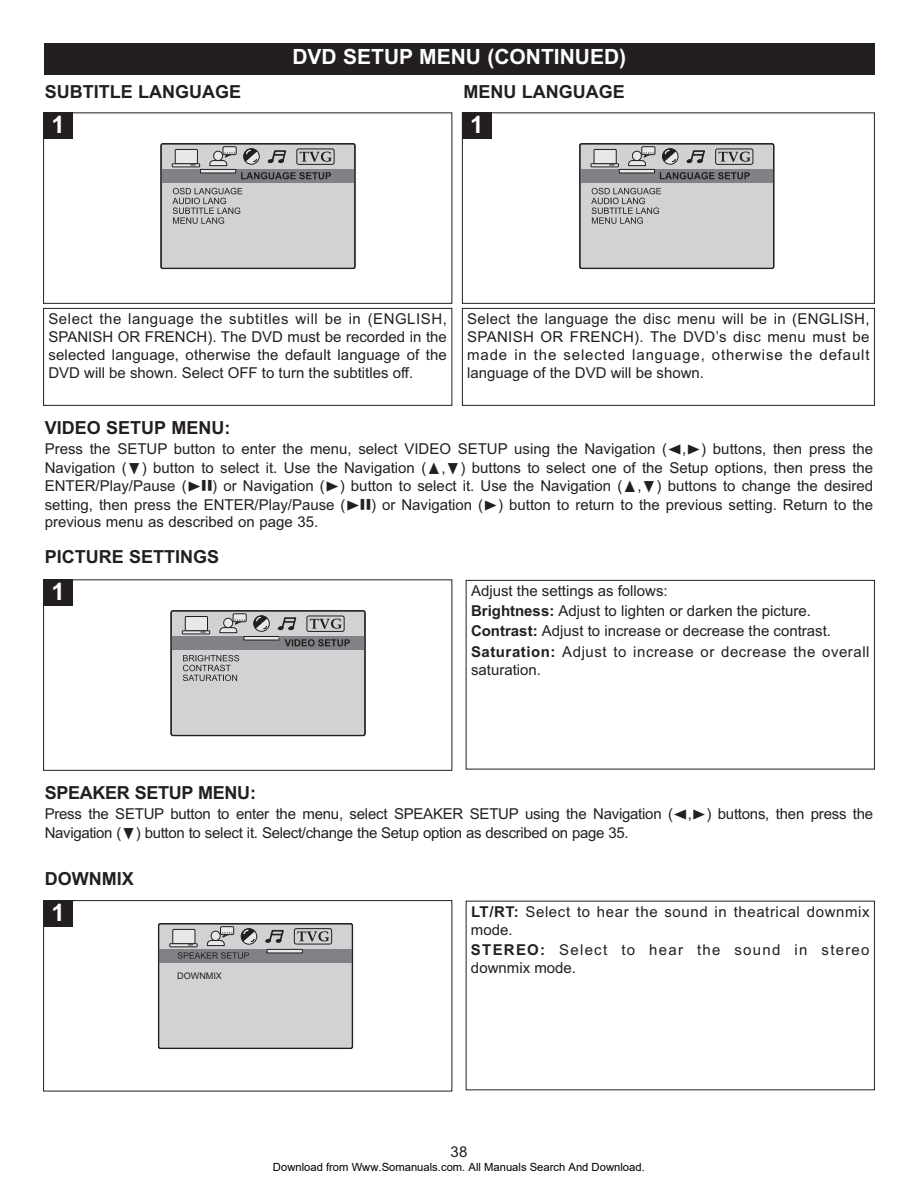
<style>
.page{position:relative;width:918px;height:1188px;background:#fff}
.page>*{position:absolute;margin:0;border:0;box-sizing:border-box;transform-origin:0 0}
.t1{font:700 24px "Arial";color:#fff}
.t2{font:700 21px "Arial";color:#fff}
.t3{font:700 18px "Arial";color:#231f20}
.t4{font:15px/18px "Arial";color:#231f20;text-align:justify}
.t5{font:15px/18px "Arial";letter-spacing:.04em;color:#231f20}
.t6{font:15px/18px "Arial";letter-spacing:.085em;color:#231f20}
.t7{font:11.25px "Arial";color:#000}
.t8{font:9px "Arial";color:#231f20}
.s1{font-family:"Treasure Chest"}
.s2{font-weight:700}
</style>
<div class="page">
<div style="left:44px;top:43px;width:831px;height:31px;background:#231f20"></div>
<div style="left:43px;top:308px;width:409px;height:98px;border:1px solid #231f20"></div>
<div style="left:161px;top:144px;width:194px;height:124px;background:#d1d2d4;border-radius:2px"></div>
<div style="left:161px;top:169px;width:194px;height:14px;background:#808285"></div>
<div style="left:160px;top:143px;width:196px;height:126px;border:1px solid #231f20;border-radius:2px"></div>
<div style="left:175px;top:149px;width:22px;height:15px;background:#e7e8e9"></div>
<div style="left:175px;top:149px;width:23px;height:15px;border:1px solid #231f20"></div>
<div style="left:172px;top:163px;width:28px;height:4px;border:1px solid #231f20"></div>
<div style="left:200px;top:169px;width:36px;height:4px;border:1px solid #231f20"></div>
<svg style="left:209px;top:146px;width:28px;height:20px"></svg>
<div style="left:243px;top:148px;width:17px;height:17px;border:1px solid #231f20;border-radius:50%"></div>
<svg style="left:244px;top:149px;width:14px;height:14px"></svg>
<svg style="left:172px;top:188px;width:70px;height:36px"></svg>
<svg style="left:241px;top:172px;width:90px;height:7px"></svg>
<div style="left:296px;top:149px;width:38px;height:16px;border:1px solid #231f20;border-radius:2px"></div>
<svg style="left:300px;top:152px;width:32px;height:10px"></svg>
<svg style="left:268px;top:150px;width:19px;height:13px"></svg>
<div style="left:43px;top:112px;width:409px;height:192px;border:1px solid #231f20"></div>
<div style="left:43px;top:112px;width:30px;height:27px;background:#231f20"></div>
<div style="left:462px;top:308px;width:413px;height:98px;border:1px solid #231f20"></div>
<div style="left:580px;top:144px;width:194px;height:124px;background:#d1d2d4;border-radius:2px"></div>
<div style="left:580px;top:169px;width:194px;height:14px;background:#808285"></div>
<div style="left:579px;top:143px;width:195px;height:126px;border:1px solid #231f20;border-radius:2px"></div>
<div style="left:594px;top:149px;width:22px;height:15px;background:#e7e8e9"></div>
<div style="left:594px;top:149px;width:23px;height:15px;border:1px solid #231f20"></div>
<div style="left:591px;top:163px;width:28px;height:4px;border:1px solid #231f20"></div>
<div style="left:619px;top:169px;width:36px;height:4px;border:1px solid #231f20"></div>
<svg style="left:628px;top:146px;width:28px;height:20px"></svg>
<div style="left:662px;top:148px;width:16px;height:17px;border:1px solid #231f20;border-radius:50%"></div>
<svg style="left:662px;top:149px;width:14px;height:14px"></svg>
<svg style="left:591px;top:188px;width:70px;height:36px"></svg>
<svg style="left:660px;top:172px;width:90px;height:7px"></svg>
<div style="left:715px;top:149px;width:38px;height:16px;border:1px solid #231f20;border-radius:2px"></div>
<svg style="left:718px;top:152px;width:32px;height:10px"></svg>
<svg style="left:687px;top:150px;width:18px;height:13px"></svg>
<div style="left:462px;top:112px;width:413px;height:192px;border:1px solid #231f20"></div>
<div style="left:462px;top:112px;width:30px;height:27px;background:#231f20"></div>
<div style="left:466px;top:580px;width:409px;height:189px;border:1px solid #231f20"></div>
<div style="left:171px;top:611px;width:194px;height:125px;background:#d1d2d4;border-radius:2px"></div>
<div style="left:171px;top:636px;width:194px;height:14px;background:#808285"></div>
<div style="left:171px;top:610px;width:195px;height:126px;border:1px solid #231f20;border-radius:2px"></div>
<div style="left:185px;top:617px;width:23px;height:14px;background:#e7e8e9"></div>
<div style="left:185px;top:616px;width:23px;height:15px;border:1px solid #231f20"></div>
<div style="left:182px;top:630px;width:28px;height:4px;border:1px solid #231f20"></div>
<div style="left:244px;top:636px;width:36px;height:4px;border:1px solid #231f20"></div>
<svg style="left:219px;top:613px;width:28px;height:20px"></svg>
<div style="left:253px;top:615px;width:17px;height:17px;border:1px solid #231f20;border-radius:50%"></div>
<svg style="left:254px;top:616px;width:14px;height:14px"></svg>
<svg style="left:183px;top:655px;width:56px;height:26px"></svg>
<svg style="left:285px;top:639px;width:65px;height:7px"></svg>
<div style="left:307px;top:616px;width:38px;height:16px;border:1px solid #231f20;border-radius:2px"></div>
<svg style="left:310px;top:619px;width:32px;height:10px"></svg>
<svg style="left:278px;top:617px;width:19px;height:13px"></svg>
<div style="left:43px;top:579px;width:409px;height:192px;border:1px solid #231f20"></div>
<div style="left:43px;top:579px;width:30px;height:27px;background:#231f20"></div>
<div style="left:159px;top:924px;width:193px;height:124px;background:#d1d2d4;border-radius:2px"></div>
<div style="left:159px;top:949px;width:193px;height:14px;background:#808285"></div>
<div style="left:158px;top:923px;width:195px;height:126px;border:1px solid #231f20;border-radius:2px"></div>
<div style="left:173px;top:929px;width:22px;height:15px;background:#e7e8e9"></div>
<div style="left:172px;top:929px;width:23px;height:15px;border:1px solid #231f20"></div>
<div style="left:169px;top:943px;width:29px;height:4px;border:1px solid #231f20"></div>
<div style="left:267px;top:949px;width:36px;height:4px;border:1px solid #231f20"></div>
<svg style="left:207px;top:926px;width:27px;height:20px"></svg>
<div style="left:241px;top:928px;width:16px;height:17px;border:1px solid #231f20;border-radius:50%"></div>
<svg style="left:241px;top:929px;width:14px;height:14px"></svg>
<div style="left:294px;top:928px;width:38px;height:16px;border:1px solid #231f20;border-radius:2px"></div>
<svg style="left:297px;top:931px;width:32px;height:10px"></svg>
<svg style="left:265px;top:929px;width:19px;height:14px"></svg>
<svg style="left:178px;top:952px;width:71px;height:7px"></svg>
<div style="left:43px;top:900px;width:409px;height:191px;border:1px solid #231f20"></div>
<div style="left:43px;top:900px;width:30px;height:26px;background:#231f20"></div>
<p class="t3" style="left:45px;top:81px;width:198px">SUBTITLE LANGUAGE</p>
<h1 class="t1" style="left:52px;top:111px;width:15px">1</h1>
<h2 class="t2" style="left:292px;top:45px;width:335px">DVD SETUP MENU (CONTINUED)</h2>
<p class="t3" style="left:464px;top:81px;width:163px">MENU LANGUAGE</p>
<h1 class="t1" style="left:470px;top:111px;width:15px">1</h1>
<p class="t4" style="left:48px;top:310px;width:400px">Select the language the subtitles will be in (ENGLISH, SPANISH OR FRENCH). The DVD must be recorded in the selected language, otherwise the default language of the DVD will be shown. Select OFF to turn the subtitles off.</p>
<p class="t4" style="left:467px;top:310px;width:404px">Select the language the disc menu will be in (ENGLISH, SPANISH OR FRENCH). The DVD’s disc menu must be made in the selected language, otherwise the default language of the DVD will be shown.</p>
<p class="t3" style="left:45px;top:417px;width:187px">VIDEO SETUP MENU:</p>
<p class="t4" style="left:45px;top:440px;width:830px">Press the SETUP button to enter the menu, select VIDEO SETUP using the Navigation (<span class="s1">√</span>,<span class="s1">®</span>) buttons, then press the Navigation (<span class="s1">†</span>) button to select it. Use the Navigation (<span class="s1">π</span>,<span class="s1">†</span>) buttons to select one of the Setup options, then press the ENTER/Play/Pause (<span class="s1">®p</span>) or Navigation (<span class="s1">®</span>) button to select it. Use the Navigation (<span class="s1">π</span>,<span class="s1">†</span>) buttons to change the desired setting, then press the ENTER/Play/Pause (<span class="s1">®p</span>) or Navigation (<span class="s1">®</span>) button to return to the previous setting. Return to the previous menu as described on page 35.</p>
<p class="t3" style="left:45px;top:547px;width:176px">PICTURE SETTINGS</p>
<h1 class="t1" style="left:52px;top:578px;width:15px">1</h1>
<p class="t4" style="left:471px;top:581px;width:400px;line-height:20.1px;text-align:left">Adjust the settings as follows:<br><span class="s2">Brightness:</span> Adjust to lighten or darken the picture.<br><span class="s2">Contrast:</span> Adjust to increase or decrease the contrast.<br><span class="s2">Saturation:</span> Adjust to increase or decrease the overall</p>
<p class="t4" style="left:471px;top:660px;width:72px">saturation.</p>
<p class="t3" style="left:45px;top:782px;width:213px">SPEAKER SETUP MENU:</p>
<p class="t4" style="left:45px;top:805px;width:830px;line-height:18.6px">Press the SETUP button to enter the menu, select SPEAKER SETUP using the Navigation (<span class="s1">√</span>,<span class="s1">®</span>) buttons, then press the<br>Navigation (<span class="s1">†</span>) button to select it. Select/change the Setup option as described on page 35.</p>
<p class="t3" style="left:45px;top:869px;width:90px">DOWNMIX</p>
<h1 class="t1" style="left:52px;top:899px;width:15px">1</h1>
<p class="t8" style="left:177px;top:971px;width:46px">DOWNMIX</p>
<p class="t5" style="left:471px;top:903px;width:400px"><span class="s2">LT/RT:</span> Select to hear the sound in theatrical downmix mode.</p>
<p class="t6" style="left:471px;top:941px;width:400px"><span class="s2">STEREO:</span> Select to hear the sound in stereo downmix mode.</p>
<p class="t4" style="left:451px;top:1143px;width:18px">38</p>
<p class="t7" style="left:273px;top:1160px;width:373px">Download from Www.Somanuals.com. All Manuals Search And Download.</p>
</div>
